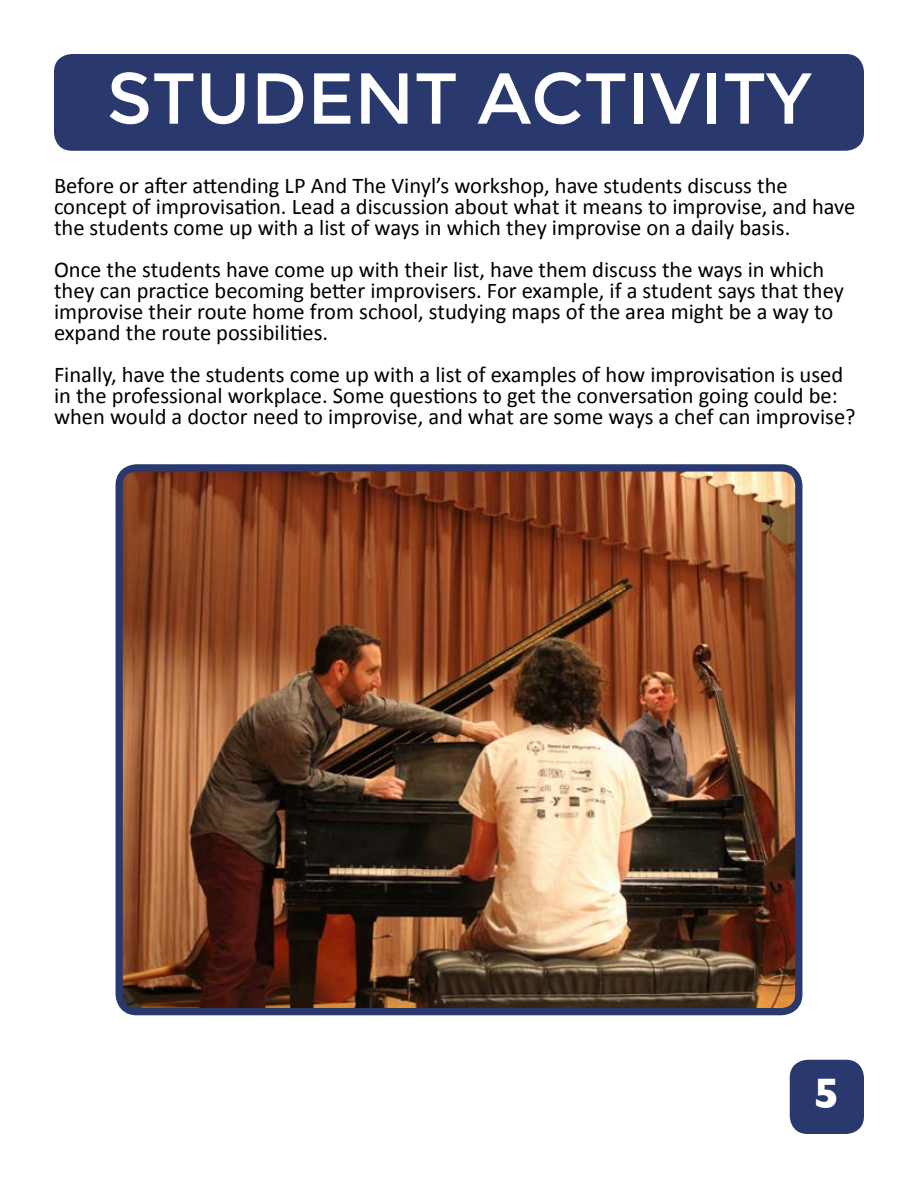
<style>
.page{position:relative;width:918px;height:1188px;background:#fff}
.page>*{position:absolute;margin:0;border:0;box-sizing:border-box;transform-origin:0 0}
.t1{font:72px "Montserrat";color:#fff}
.t2{font:700 43.5px "Gill Sans";color:#fff}
.t3{font:22.5px/21px "Calibri";color:#000}
</style>
<div class="page">
<img style="left:124px;top:472px;width:670px;height:535px">
<div style="left:116px;top:464px;width:686px;height:551px;border:7px solid #29396e;border-radius:17px"></div>
<div style="left:54px;top:54px;width:810px;height:97px;background:#29396e;border-radius:18px"></div>
<div style="left:790px;top:1060px;width:74px;height:74px;background:#29396e;border-radius:18px"></div>
<h1 class="t1" style="left:107px;top:57px;width:706px">STUDENT ACTIVITY</h1>
<p class="t3" style="left:54px;top:175px;width:803px">Before or after attending LP And The Vinyl’s workshop, have students discuss the concept of improvisation. Lead a discussion about what it means to improvise, and have the students come up with a list of ways in which they improvise on a daily basis.</p>
<p class="t3" style="left:54px;top:259px;width:791px">Once the students have come up with their list, have them discuss the ways in which they can practice becoming better improvisers. For example, if a student says that they improvise their route home from school, studying maps of the area might be a way to expand the route possibilities.</p>
<p class="t3" style="left:54px;top:364px;width:803px">Finally, have the students come up with a list of examples of how improvisation is used in the professional workplace. Some questions to get the conversation going could be: when would a doctor need to improvise, and what are some ways a chef can improvise?</p>
<h2 class="t2" style="left:814px;top:1059px;width:27px">5</h2>
</div>
